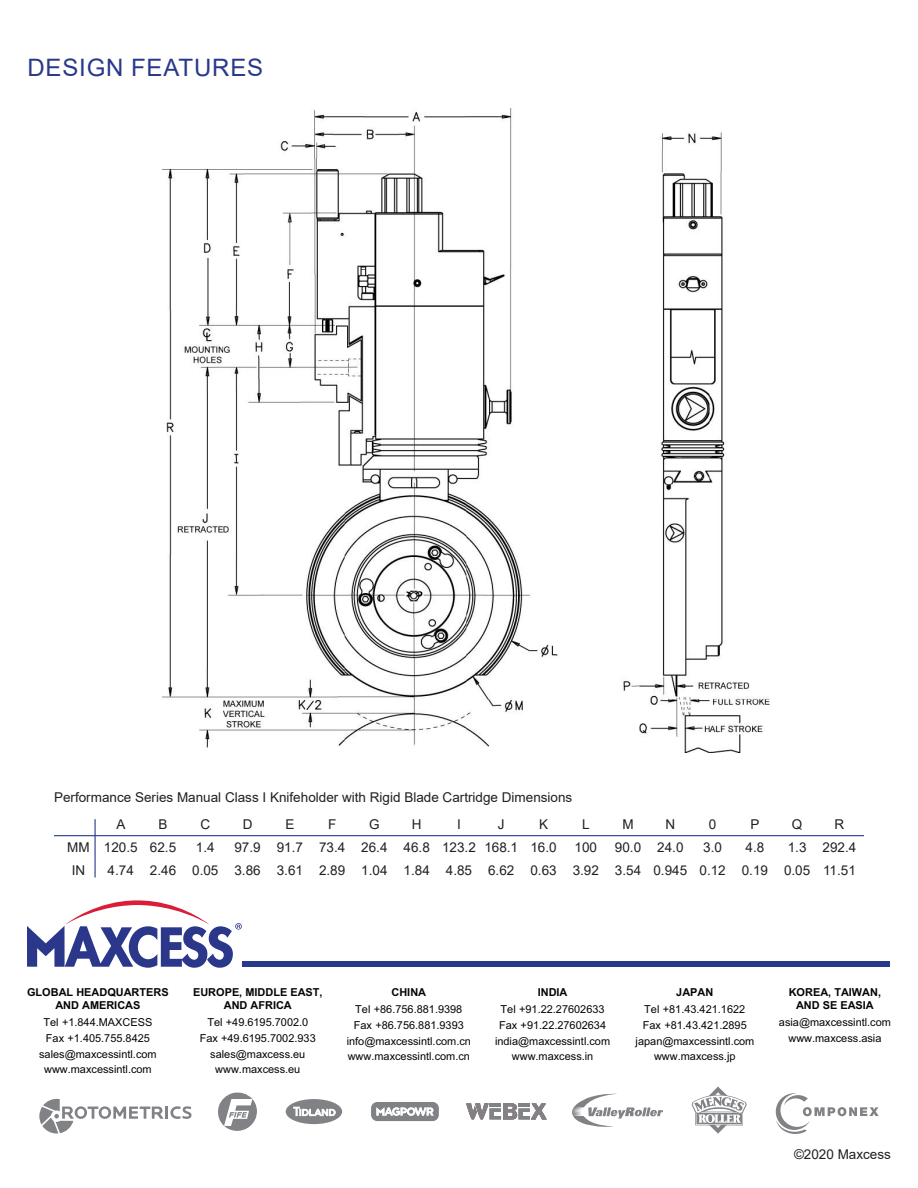
<style>
.page{position:relative;width:918px;height:1188px;background:#fff}
.page>*{position:absolute;margin:0;border:0;box-sizing:border-box;transform-origin:0 0}
._2_-_Section_Heading{font:24px "Arial";letter-spacing:.035em;color:#29388b}
._4_-_Spec_Grid{font:13.5px "Arial";color:#231f20}
._4_-_Diagram_Labels{font:13.5px "Arial";color:#231f20}
.t1{font:10.95px/15.6px "Arial";color:#040503;text-align:center}
.t2{font:700 10.95px/13.2px "Arial";color:#040503;text-align:center}
</style>
<div class="page">
<svg style="left:466px;top:1103px;width:81px;height:17px"></svg>
<hr style="left:518px;top:1103px;width:12px;height:4px;background:#808285">
<svg style="left:218px;top:1092px;width:39px;height:39px"></svg>
<svg style="left:286px;top:1099px;width:56px;height:25px"></svg>
<svg style="left:692px;top:1087px;width:55px;height:47px"></svg>
<svg style="left:572px;top:1093px;width:91px;height:34px"></svg>
<svg style="left:776px;top:1093px;width:103px;height:41px"></svg>
<svg style="left:371px;top:1102px;width:68px;height:19px"></svg>
<svg style="left:39px;top:1099px;width:152px;height:35px"></svg>
<svg style="left:27px;top:900px;width:215px;height:68px"></svg>
<div style="left:242px;top:962px;width:648px;height:5px;background:#28398a"></div>
<hr style="left:54px;top:835px;width:810px;height:1px;background:#29388b">
<hr style="left:94px;top:819px;width:2px;height:58px;background:#29388b">
<img style="left:162px;top:108px;width:608px;height:645px">
<p class="_2_-_Section_Heading" style="left:27px;top:51px;width:237px">DESIGN FEATURES</p>
<p class="_4_-_Diagram_Labels" style="left:54px;top:788px;width:520px">Performance Series Manual Class I Knifeholder with Rigid Blade Cartridge Dimensions</p>
<p class="_4_-_Spec_Grid" style="left:67px;top:838px;width:24px">MM</p>
<p class="_4_-_Spec_Grid" style="left:72px;top:861px;width:15px">IN</p>
<p class="_4_-_Spec_Grid" style="left:200px;top:815px;width:11px">C</p>
<p class="_4_-_Spec_Grid" style="left:196px;top:838px;width:20px">1.4</p>
<p class="_4_-_Spec_Grid" style="left:192px;top:861px;width:28px">0.05</p>
<p class="_4_-_Spec_Grid" style="left:369px;top:815px;width:12px">G</p>
<p class="_4_-_Spec_Grid" style="left:361px;top:838px;width:28px">26.4</p>
<p class="_4_-_Spec_Grid" style="left:361px;top:861px;width:28px">1.04</p>
<p class="_4_-_Spec_Grid" style="left:117px;top:815px;width:11px">A</p>
<p class="_4_-_Spec_Grid" style="left:104px;top:838px;width:35px">120.5</p>
<p class="_4_-_Spec_Grid" style="left:108px;top:861px;width:28px">4.74</p>
<p class="_4_-_Spec_Grid" style="left:159px;top:815px;width:11px">B</p>
<p class="_4_-_Spec_Grid" style="left:150px;top:838px;width:28px">62.5</p>
<p class="_4_-_Spec_Grid" style="left:150px;top:861px;width:28px">2.46</p>
<p class="_4_-_Spec_Grid" style="left:243px;top:815px;width:11px">D</p>
<p class="_4_-_Spec_Grid" style="left:234px;top:838px;width:28px">97.9</p>
<p class="_4_-_Spec_Grid" style="left:234px;top:861px;width:28px">3.86</p>
<p class="_4_-_Spec_Grid" style="left:285px;top:815px;width:11px">E</p>
<p class="_4_-_Spec_Grid" style="left:277px;top:838px;width:28px">91.7</p>
<p class="_4_-_Spec_Grid" style="left:277px;top:861px;width:28px">3.61</p>
<p class="_4_-_Spec_Grid" style="left:328px;top:815px;width:10px">F</p>
<p class="_4_-_Spec_Grid" style="left:319px;top:838px;width:28px">73.4</p>
<p class="_4_-_Spec_Grid" style="left:319px;top:861px;width:28px">2.89</p>
<p class="_4_-_Spec_Grid" style="left:412px;top:815px;width:11px">H</p>
<p class="_4_-_Spec_Grid" style="left:404px;top:838px;width:28px">46.8</p>
<p class="_4_-_Spec_Grid" style="left:404px;top:861px;width:28px">1.84</p>
<p class="_4_-_Spec_Grid" style="left:457px;top:815px;width:5px">I</p>
<p class="_4_-_Spec_Grid" style="left:442px;top:838px;width:35px">123.2</p>
<p class="_4_-_Spec_Grid" style="left:446px;top:861px;width:28px">4.85</p>
<p class="_4_-_Spec_Grid" style="left:498px;top:815px;width:8px">J</p>
<p class="_4_-_Spec_Grid" style="left:484px;top:838px;width:35px">168.1</p>
<p class="_4_-_Spec_Grid" style="left:488px;top:861px;width:28px">6.62</p>
<p class="_4_-_Spec_Grid" style="left:539px;top:815px;width:11px">K</p>
<p class="_4_-_Spec_Grid" style="left:530px;top:838px;width:28px">16.0</p>
<p class="_4_-_Spec_Grid" style="left:530px;top:861px;width:28px">0.63</p>
<p class="_4_-_Spec_Grid" style="left:582px;top:815px;width:9px">L</p>
<p class="_4_-_Spec_Grid" style="left:575px;top:838px;width:24px">100</p>
<p class="_4_-_Spec_Grid" style="left:573px;top:861px;width:28px">3.92</p>
<p class="_4_-_Spec_Grid" style="left:622px;top:815px;width:13px">M</p>
<p class="_4_-_Spec_Grid" style="left:615px;top:838px;width:28px">90.0</p>
<p class="_4_-_Spec_Grid" style="left:615px;top:861px;width:28px">3.54</p>
<p class="_4_-_Spec_Grid" style="left:666px;top:815px;width:11px">N</p>
<p class="_4_-_Spec_Grid" style="left:657px;top:838px;width:28px">24.0</p>
<p class="_4_-_Spec_Grid" style="left:653px;top:861px;width:35px">0.945</p>
<p class="_4_-_Spec_Grid" style="left:709px;top:815px;width:9px">0</p>
<p class="_4_-_Spec_Grid" style="left:703px;top:838px;width:20px">3.0</p>
<p class="_4_-_Spec_Grid" style="left:700px;top:861px;width:28px">0.12</p>
<p class="_4_-_Spec_Grid" style="left:751px;top:815px;width:11px">P</p>
<p class="_4_-_Spec_Grid" style="left:746px;top:838px;width:20px">4.8</p>
<p class="_4_-_Spec_Grid" style="left:742px;top:861px;width:28px">0.19</p>
<p class="_4_-_Spec_Grid" style="left:792px;top:815px;width:12px">Q</p>
<p class="_4_-_Spec_Grid" style="left:788px;top:838px;width:20px">1.3</p>
<p class="_4_-_Spec_Grid" style="left:784px;top:861px;width:28px">0.05</p>
<p class="_4_-_Spec_Grid" style="left:835px;top:815px;width:11px">R</p>
<p class="_4_-_Spec_Grid" style="left:823px;top:838px;width:35px">292.4</p>
<p class="_4_-_Spec_Grid" style="left:823px;top:861px;width:34px">11.51</p>
<p class="t2" style="left:27px;top:986px;width:143px">GLOBAL HEADQUARTERS<br>AND AMERICAS</p>
<p class="t1" style="left:39px;top:1015px;width:119px">Tel +1.844.MAXCESS<br>Fax +1.405.755.8425 sales@maxcessintl.com www.maxcessintl.com</p>
<p class="t2" style="left:193px;top:986px;width:131px">EUROPE, MIDDLE EAST,<br>AND AFRICA</p>
<p class="t1" style="left:200px;top:1015px;width:117px">Tel +49.6195.7002.0<br>Fax +49.6195.7002.933 sales@maxcess.eu www.maxcess.eu</p>
<p class="t2" style="left:392px;top:986px;width:36px">CHINA</p>
<p class="t1" style="left:347px;top:1002px;width:126px">Tel +86.756.881.9398<br>Fax +86.756.881.9393 info@maxcessintl.com.cn www.maxcessintl.com.cn</p>
<p class="t2" style="left:538px;top:986px;width:31px">INDIA</p>
<p class="t1" style="left:495px;top:1002px;width:117px">Tel +91.22.27602633<br>Fax +91.22.27602634 india@maxcessintl.com www.maxcess.in</p>
<p class="t2" style="left:676px;top:986px;width:39px">JAPAN</p>
<p class="t1" style="left:636px;top:1002px;width:120px">Tel +81.43.421.1622<br>Fax +81.43.421.2895 japan@maxcessintl.com www.maxcess.jp</p>
<p class="t2" style="left:789px;top:986px;width:94px">KOREA, TAIWAN,<br>AND SE EASIA</p>
<p class="t1" style="left:779px;top:1015px;width:114px">asia@maxcessintl.com www.maxcess.asia</p>
<p class="_4_-_Diagram_Labels" style="left:794px;top:1145px;width:98px">©2020 Maxcess</p>
</div>
